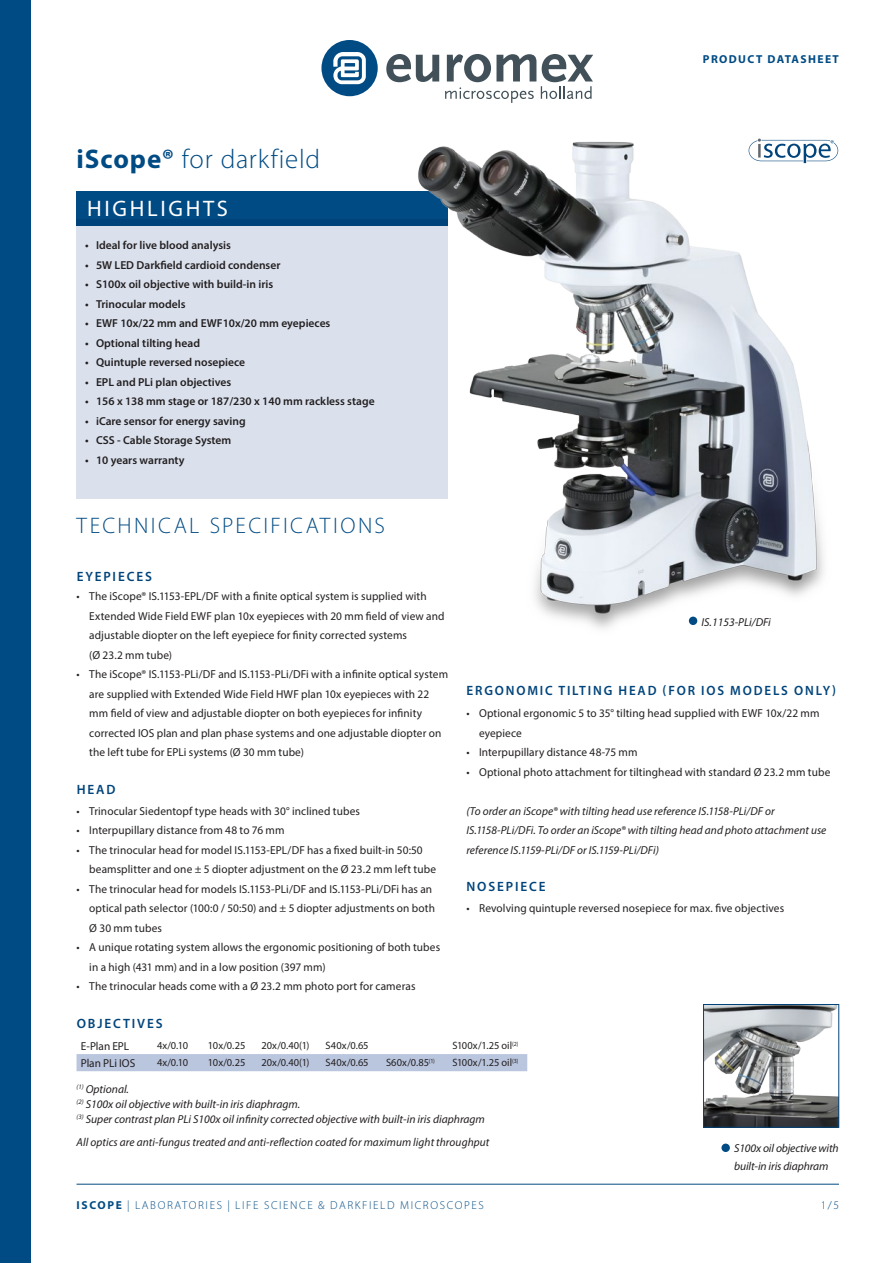
<style>
.page{position:relative;width:893px;height:1263px;background:#fff}
.page>*{position:absolute;margin:0;border:0;box-sizing:border-box;transform-origin:0 0}
.j_productkop{font:300 27px "Myriad Pro";letter-spacing:.03em;color:#004b84}
.j_product_onder_kop{font:300 22.5px "Myriad Pro";letter-spacing:.105em;color:#004b84}
.j_highlights{font:22.5px "Myriad Pro";letter-spacing:.12em;color:#fff}
.j_tussenkop{font:600 13.5px "Myriad Pro";letter-spacing:.14em;color:#00447b}
.j_plat{font:11.55px/19.5px "Myriad Pro";letter-spacing:.01em;color:#231f20}
.j_specs_bullits{font:600 11.55px "Myriad Pro";color:#231f20}
.j_plat-2{font:italic 11.55px/19.5px "Myriad Pro";letter-spacing:.005em;color:#231f20}
.j_onderschrift{font:italic 11.55px "Myriad Pro";color:#231f20}
.t1{font:300 11.55px "Myriad Pro";letter-spacing:.14em;color:#004b84}
.j_tabel_y-as{font:11.55px "Myriad Pro";letter-spacing:-.005em;color:#231f20}
.t2{font:700 11.55px "Myriad Pro";letter-spacing:.12em;color:#004b84}
.j_tabel{font:10.65px "Myriad Pro";color:#231f20}
.s1{font-weight:700}
</style>
<div class="page">
<svg style="left:321px;top:40px;width:57px;height:56px"></svg>
<svg style="left:386px;top:54px;width:53px;height:28px"></svg>
<svg style="left:445px;top:54px;width:148px;height:49px"></svg>
<div style="left:77px;top:191px;width:371px;height:34px;background:#004b84"></div>
<div style="left:0;top:0;width:30px;height:1263px;background:#004b84"></div>
<hr style="left:77px;top:1184px;width:762px;height:1px;background:#004b84">
<div style="left:77px;top:219px;width:371px;height:280px;background:#dae1ed"></div>
<img style="left:388px;top:138px;width:451px;height:491px">
<div style="left:689px;top:617px;width:8px;height:8px;background:#004b84;border-radius:50%"></div>
<svg style="left:749px;top:139px;width:89px;height:24px"></svg>
<img style="left:705px;top:1006px;width:132px;height:119px">
<div style="left:703px;top:1004px;width:136px;height:123px;border:1px solid #00447b"></div>
<div style="left:721px;top:1143px;width:9px;height:9px;background:#004b84;border-radius:50%"></div>
<div style="left:77px;top:1054px;width:450px;height:17px;background:#bac6de"></div>
<p class="t2" style="left:703px;top:51px;width:138px">PRODUCT DATASHEET</p>
<p class="j_productkop" style="left:77px;top:143px;width:245px"><span class="s1">iScope®</span> for darkfield</p>
<p class="j_highlights" style="left:87px;top:195px;width:142px">HIGHLIGHTS</p>
<p class="j_specs_bullits" style="left:85px;top:238px;width:147px">• Ideal for live blood analysis</p>
<p class="j_specs_bullits" style="left:85px;top:257px;width:197px">• 5W LED Darkfield cardioid condenser</p>
<p class="j_specs_bullits" style="left:85px;top:277px;width:190px">• S100x oil objective with build-in iris</p>
<p class="j_specs_bullits" style="left:85px;top:296px;width:102px">• Trinocular models</p>
<p class="j_specs_bullits" style="left:85px;top:316px;width:247px">• EWF 10x/22 mm and EWF10x/20 mm eyepieces</p>
<p class="j_specs_bullits" style="left:85px;top:335px;width:117px">• Optional tilting head</p>
<p class="j_specs_bullits" style="left:85px;top:355px;width:162px">• Quintuple reversed nosepiece</p>
<p class="j_specs_bullits" style="left:85px;top:374px;width:148px">• EPL and PLi plan objectives</p>
<p class="j_specs_bullits" style="left:85px;top:394px;width:291px">• 156 x 138 mm stage or 187/230 x 140 mm rackless stage</p>
<p class="j_specs_bullits" style="left:85px;top:413px;width:162px">• iCare sensor for energy saving</p>
<p class="j_specs_bullits" style="left:85px;top:433px;width:148px">• CSS - Cable Storage System</p>
<p class="j_specs_bullits" style="left:85px;top:452px;width:101px">• 10 years warranty</p>
<p class="j_product_onder_kop" style="left:77px;top:511px;width:310px">TECHNICAL SPECIFICATIONS</p>
<p class="j_tussenkop" style="left:77px;top:567px;width:77px">EYEPIECES</p>
<p class="j_plat" style="left:89px;top:586px;width:357px;text-indent:-13px">• The iScope® IS.1153-EPL/DF with a finite optical system is supplied with Extended Wide Field EWF plan 10x eyepieces with 20 mm field of view and adjustable diopter on the left eyepiece for finity corrected systems<br>(Ø 23.2 mm tube)</p>
<p class="j_plat" style="left:89px;top:664px;width:360px;text-indent:-13px">• The iScope® IS.1153-PLi/DF and IS.1153-PLi/DFi with a infinite optical system are supplied with Extended Wide Field HWF plan 10x eyepieces with 22 mm field of view and adjustable diopter on both eyepieces for infinity corrected IOS plan and plan phase systems and one adjustable diopter on the left tube for EPLi systems (Ø 30 mm tube)</p>
<p class="j_tussenkop" style="left:77px;top:780px;width:40px">HEAD</p>
<p class="j_plat" style="left:77px;top:801px;width:285px">• Trinocular Siedentopf type heads with 30° inclined tubes</p>
<p class="j_plat" style="left:77px;top:820px;width:210px">• Interpupillary distance from 48 to 76 mm</p>
<p class="j_plat" style="left:89px;top:840px;width:348px;text-indent:-13px">• The trinocular head for model IS.1153-EPL/DF has a fixed built-in 50:50 beamsplitter and one ± 5 diopter adjustment on the Ø 23.2 mm left tube</p>
<p class="j_plat" style="left:89px;top:879px;width:347px;text-indent:-13px">• The trinocular head for models IS.1153-PLi/DF and IS.1153-PLi/DFi has an optical path selector (100:0 / 50:50) and ± 5 diopter adjustments on both<br>Ø 30 mm tubes</p>
<p class="j_plat" style="left:89px;top:937px;width:352px;text-indent:-13px">• A unique rotating system allows the ergonomic positioning of both tubes in a high (431 mm) and in a low position (397 mm)</p>
<p class="j_plat" style="left:77px;top:976px;width:340px">• The trinocular heads come with a Ø 23.2 mm photo port for cameras</p>
<p class="j_tussenkop" style="left:77px;top:1014px;width:87px">OBJECTIVES</p>
<p class="j_onderschrift" style="left:701px;top:614px;width:71px">IS.1153-PLi/DFi</p>
<p class="j_tussenkop" style="left:466px;top:682px;width:371px">ERGONOMIC TILTING HEAD (FOR IOS MODELS ONLY)</p>
<p class="j_plat" style="left:479px;top:703px;width:342px;text-indent:-13px">• Optional ergonomic 5 to 35° tilting head supplied with EWF 10x/22 mm eyepiece</p>
<p class="j_plat" style="left:466px;top:742px;width:173px">• Interpupillary distance 48-75 mm</p>
<p class="j_plat" style="left:466px;top:762px;width:366px">• Optional photo attachment for tiltinghead with standard Ø 23.2 mm tube</p>
<p class="j_plat-2" style="left:466px;top:801px;width:362px">(To order an iScope® with tilting head use reference IS.1158‑PLi/DF or<br>IS.1158‑PLi/DFi. To order an iScope® with tilting head and photo attachment use reference IS.1159‑PLi/DF or IS.1159‑PLi/DFi)</p>
<p class="j_tussenkop" style="left:466px;top:878px;width:81px">NOSEPIECE</p>
<p class="j_plat" style="left:466px;top:898px;width:319px">• Revolving quintuple reversed nosepiece for max. five objectives</p>
<p class="j_tabel_y-as" style="left:81px;top:1039px;width:50px">E-Plan EPL</p>
<p class="j_tabel" style="left:157px;top:1039px;width:33px">4x/0.10</p>
<p class="j_tabel" style="left:208px;top:1039px;width:39px">10x/0.25</p>
<p class="j_tabel" style="left:261px;top:1039px;width:49px">20x/0.40(1)</p>
<p class="j_tabel" style="left:326px;top:1039px;width:45px">S40x/0.65</p>
<p class="j_tabel" style="left:452px;top:1039px;width:68px">S100x/1.25 oil<sup>(2)</sup></p>
<p class="j_tabel_y-as" style="left:81px;top:1056px;width:56px">Plan PLi IOS</p>
<p class="j_tabel" style="left:157px;top:1056px;width:33px">4x/0.10</p>
<p class="j_tabel" style="left:208px;top:1056px;width:39px">10x/0.25</p>
<p class="j_tabel" style="left:261px;top:1056px;width:49px">20x/0.40(1)</p>
<p class="j_tabel" style="left:326px;top:1056px;width:45px">S40x/0.65</p>
<p class="j_tabel" style="left:386px;top:1056px;width:50px">S60x/0.85<sup>(1)</sup></p>
<p class="j_tabel" style="left:452px;top:1056px;width:68px">S100x/1.25 oil<sup>(3)</sup></p>
<p class="j_onderschrift" style="left:77px;top:1082px;width:54px"><sup>(1)</sup> Optional.</p>
<p class="j_onderschrift" style="left:77px;top:1097px;width:225px"><sup>(2)</sup> S100x oil objective with built-in iris diaphragm.</p>
<p class="j_onderschrift" style="left:77px;top:1112px;width:410px"><sup>(3)</sup> Super contrast plan PLi S100x oil infinity corrected objective with built-in iris diaphragm</p>
<p class="j_plat-2" style="left:77px;top:1132px;width:414px">All optics are anti-fungus treated and anti-reflection coated for maximum light throughput</p>
<p class="t1" style="left:77px;top:1198px;width:409px"><span class="s1">ISCOPE</span> | LABORATORIES | LIFE SCIENCE &amp; DARKFIELD MICROSCOPES</p>
<p class="j_plat-2" style="left:734px;top:1139px;width:106px;line-height:18px">S100x oil objective with built-in iris diaphram</p>
<p class="t1" style="left:821px;top:1198px;width:20px">1/5</p>
</div>
